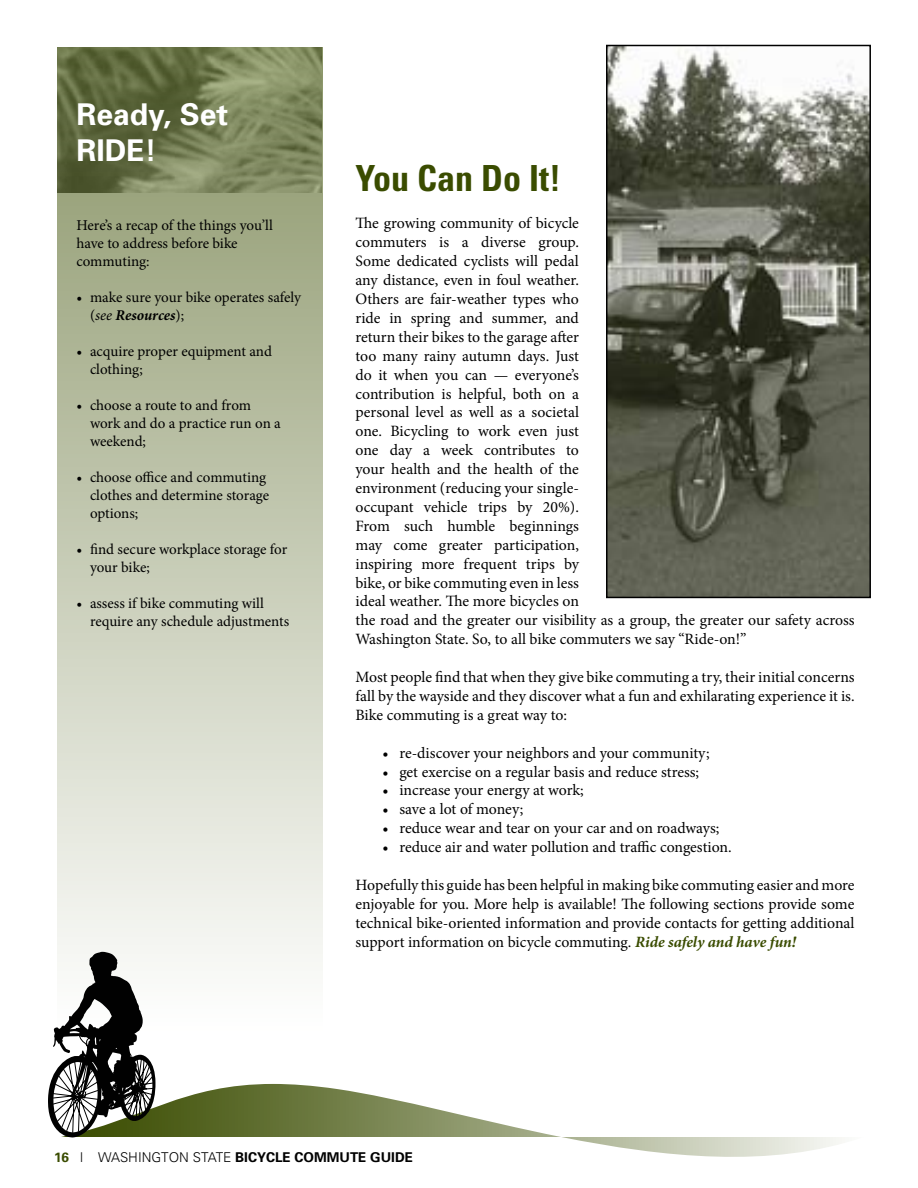
<style>
.page{position:relative;width:918px;height:1188px;background:#fff}
.page>*{position:absolute;margin:0;border:0;box-sizing:border-box;transform-origin:0 0}
.t1{font:700 condensed 36px "Univers";color:#3a4c00}
.t2{font:700 30px/36px "Univers";color:#fff}
.t3{font:15.75px/18.9px "Minion Pro";letter-spacing:-.005em;color:#000;text-align:justify}
.t4{font:15px/18px "Minion Pro";letter-spacing:-.005em;color:#000}
.t5{font:700 13.5px "Univers";color:#000}
.s1{font-style:italic}
.s2{font-weight:700;font-style:italic}
.s3{font-weight:700;font-style:italic;color:#3a4c00}
.s4{color:#3a4c00}
.s5{font-weight:300}
</style>
<div class="page">
<svg style="left:69px;top:1087px;width:773px;height:70px"></svg>
<svg style="left:57px;top:47px;width:265px;height:1090px;background:#c9ceb9"></svg>
<img style="left:609px;top:48px;width:259px;height:547px">
<div style="left:606px;top:45px;width:265px;height:553px;border:2px solid #000"></div>
<img style="left:57px;top:48px;width:265px;height:144px">
<svg style="left:48px;top:952px;width:107px;height:185px"></svg>
<h2 class="t2" style="left:76px;top:95px;width:153px">Ready, Set<br>RIDE!</h2>
<p class="t4" style="left:76px;top:217px;width:198px">Here’s a recap of the things you’ll have to address before bike commuting:</p>
<p class="t4" style="left:90px;top:289px;width:213px;text-indent:-14px">• make sure your bike operates safely (<span class="s1">see</span> <span class="s2">Resources</span>);</p>
<p class="t4" style="left:90px;top:343px;width:183px;text-indent:-14px">• acquire proper equipment and clothing;</p>
<p class="t4" style="left:90px;top:397px;width:192px;text-indent:-14px">• choose a route to and from work and do a practice run on a weekend;</p>
<p class="t4" style="left:90px;top:469px;width:181px;text-indent:-14px">• choose office and commuting clothes and determine storage options;</p>
<p class="t4" style="left:90px;top:541px;width:199px;text-indent:-14px">• find secure workplace storage for your bike;</p>
<p class="t4" style="left:90px;top:595px;width:201px;text-indent:-14px">• assess if bike commuting will require any schedule adjustments</p>
<h1 class="t1" style="left:356px;top:156px;width:207px">You Can Do It!</h1>
<p class="t3" style="left:356px;top:214px;width:501px;text-align:left">The growing community of bicycle<br>commuters is a diverse group.<br>Some dedicated cyclists will pedal<br>any distance, even in foul weather.<br>Others are fair-weather types who<br>ride in spring and summer, and<br>return their bikes to the garage after<br>too many rainy autumn days. Just<br>do it when you can — everyone’s<br>contribution is helpful, both on a<br>personal level as well as a societal<br>one. Bicycling to work even just<br>one day a week contributes to<br>your health and the health of the<br>environment (reducing your single-<br>occupant vehicle trips by 20%).<br>From such humble beginnings<br>may come greater participation,<br>inspiring more frequent trips by<br>bike, or bike commuting even in less<br>ideal weather. The more bicycles on<br>the road and the greater our visibility as a group, the greater our safety across Washington State. So, to all bike commuters we say “Ride-on!”</p>
<p class="t3" style="left:356px;top:668px;width:501px">Most people find that when they give bike commuting a try, their initial concerns fall by the wayside and they discover what a fun and exhilarating experience it is.<br>Bike commuting is a great way to:</p>
<p class="t3" style="left:382px;top:743px;width:329px">• re-discover your neighbors and your community;</p>
<p class="t3" style="left:382px;top:762px;width:318px">• get exercise on a regular basis and reduce stress;</p>
<p class="t3" style="left:382px;top:781px;width:203px">• increase your energy at work;</p>
<p class="t3" style="left:382px;top:800px;width:142px">• save a lot of money;</p>
<p class="t3" style="left:382px;top:819px;width:339px">• reduce wear and tear on your car and on roadways;</p>
<p class="t3" style="left:382px;top:838px;width:351px">• reduce air and water pollution and traffic congestion.</p>
<p class="t3" style="left:356px;top:876px;width:501px">Hopefully this guide has been helpful in making bike commuting easier and more enjoyable for you. More help is available! The following sections provide some technical bike-oriented information and provide contacts for getting additional support information on bicycle commuting. <span class="s3">Ride safely and have fun!</span></p>
<p class="t5" style="left:54px;top:1149px;width:361px"><span class="s4">16</span> <span class="s5">| WASHINGTON STATE</span> BICYCLE COMMUTE GUIDE</p>
</div>
